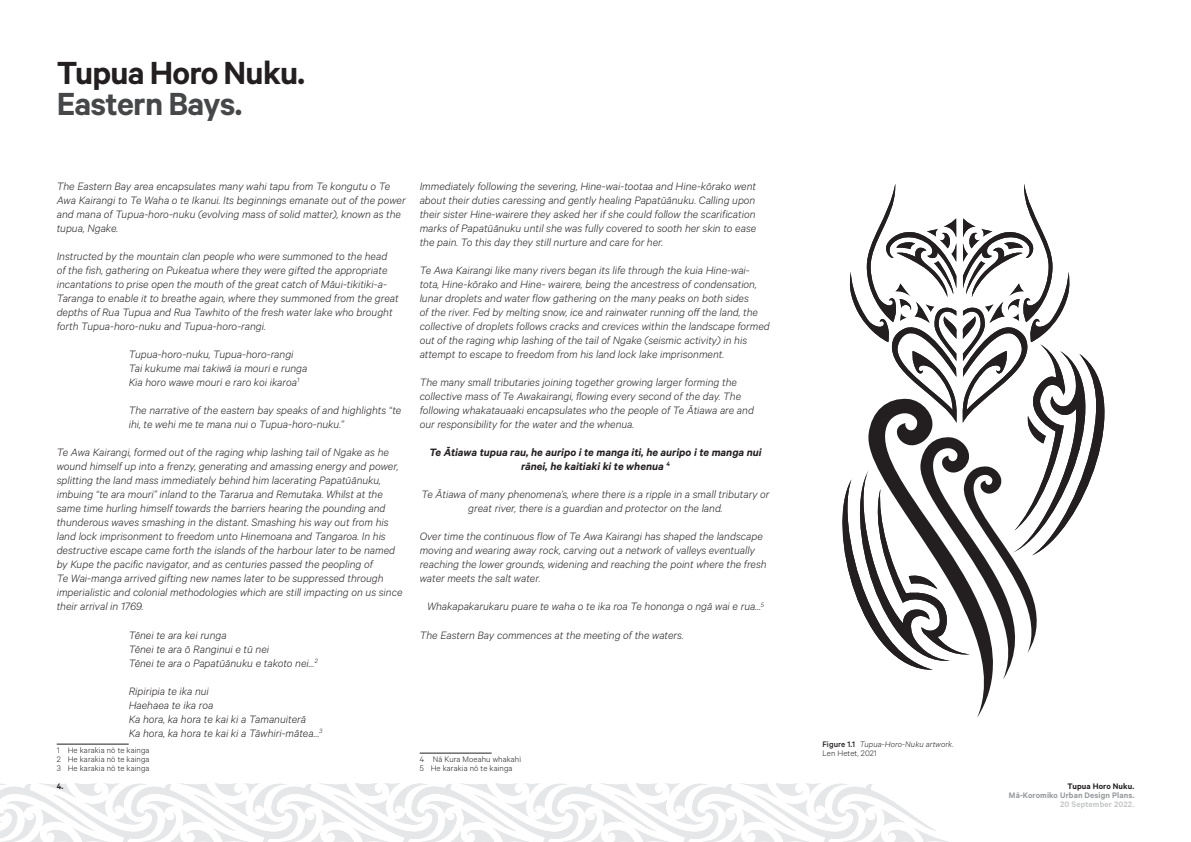
<style>
.page{position:relative;width:1191px;height:842px;background:#fff}
.page>*{position:absolute;margin:0;border:0;box-sizing:border-box;transform-origin:0 0}
.H1__TOC{font:600 36px "Calibre";letter-spacing:-.02em;color:#231f20}
.H1__non_TOC{font:600 36px "Calibre";letter-spacing:-.02em;color:#464748}
.Body{font:italic 300 12px/14px "Calibre";color:#231f20}
.Body-2{font:italic 600 12px/14px "Calibre";color:#231f20;text-align:center}
.Details{font:300 9px "Calibre";letter-spacing:.01em;color:#231f20}
.t1{font:italic 300 9px/9px "Calibre";letter-spacing:.01em;color:#231f20}
.t2{font:600 9px "Calibre";letter-spacing:.01em;color:#97999c}
.t3{font:600 9px "Calibre";letter-spacing:.01em;color:#231f20}
.t4{font:600 9px "Calibre";letter-spacing:.01em;color:#c7c8ca}
.s1{font-weight:500;font-style:normal}
.s2{font-style:normal}
</style>
<div class="page">
<svg style="left:0;top:783px;width:949px;height:59px"></svg>
<svg style="left:977px;top:679px;width:15px;height:38px"></svg>
<svg style="left:842px;top:184px;width:263px;height:495px"></svg>
<hr style="left:57px;top:744px;width:72px;height:1px;background:#231f20">
<hr style="left:420px;top:753px;width:72px;height:1px;background:#231f20">
<p class="H1__TOC" style="left:57px;top:51px;width:250px">Tupua Horo Nuku.</p>
<p class="H1__non_TOC" style="left:57px;top:82px;width:187px">Eastern Bays.</p>
<p class="Body" style="left:57px;top:179px;width:350px">The Eastern Bay area encapsulates many wahi tapu from Te kongutu o Te Awa Kairangi to Te Waha o te Ikanui. Its beginnings emanate out of the power and mana of Tupua-horo-nuku (evolving mass of solid matter), known as the tupua, Ngake.</p>
<p class="Body" style="left:57px;top:249px;width:343px">Instructed by the mountain clan people who were summoned to the head of the fish, gathering on Pukeatua where they were gifted the appropriate incantations to prise open the mouth of the great catch of Māui-tikitiki-a-Taranga to enable it to breathe again, where they summoned from the great depths of Rua Tupua and Rua Tawhito of the fresh water lake who brought forth Tupua-horo-nuku and Tupua-horo-rangi.</p>
<p class="Body" style="left:129px;top:347px;width:166px">Tupua-horo-nuku, Tupua-horo-rangi</p>
<p class="Body" style="left:129px;top:361px;width:180px">Tai kukume mai takiwā ia mouri e runga</p>
<p class="Body" style="left:129px;top:375px;width:172px">Kia horo wawe mouri e raro koi ikaroa<sup>1</sup></p>
<p class="Body" style="left:129px;top:403px;width:274px">The narrative of the eastern bay speaks of and highlights “te ihi, te wehi me te mana nui o Tupua-horo-nuku.”</p>
<p class="Body" style="left:57px;top:445px;width:347px">Te Awa Kairangi, formed out of the raging whip lashing tail of Ngake as he wound himself up into a frenzy, generating and amassing energy and power, splitting the land mass immediately behind him lacerating Papatūānuku, imbuing “te ara mouri” inland to the Tararua and Remutaka. Whilst at the same time hurling himself towards the barriers hearing the pounding and thunderous waves smashing in the distant. Smashing his way out from his land lock imprisonment to freedom unto Hinemoana and Tangaroa. In his destructive escape came forth the islands of the harbour later to be named by Kupe the pacific navigator, and as centuries passed the peopling of<br>Te Wai-manga arrived gifting new names later to be suppressed through imperialistic and colonial methodologies which are still impacting on us since their arrival in 1769.</p>
<p class="Body" style="left:129px;top:627px;width:99px">Tēnei te ara kei runga</p>
<p class="Body" style="left:129px;top:641px;width:142px">Tēnei te ara ō Ranginui e tū nei</p>
<p class="Body" style="left:129px;top:655px;width:190px">Tēnei te ara o Papatūānuku e takoto nei…<sup>2</sup></p>
<p class="Body" style="left:129px;top:683px;width:82px">Ripiripia te ika nui</p>
<p class="Body" style="left:129px;top:697px;width:86px">Haehaea te ika roa</p>
<p class="Body" style="left:129px;top:711px;width:179px">Ka hora, ka hora te kai ki a Tamanuiterā</p>
<p class="Body" style="left:129px;top:725px;width:195px">Ka hora, ka hora te kai ki a Tāwhiri-mātea…<sup>3</sup></p>
<p class="Details" style="left:57px;top:745px;width:94px">1 He karakia nō te kainga</p>
<p class="Details" style="left:57px;top:754px;width:94px">2 He karakia nō te kainga</p>
<p class="Details" style="left:57px;top:763px;width:94px">3 He karakia nō te kainga</p>
<p class="Body" style="left:420px;top:179px;width:338px;text-align:justify">Immediately following the severing, Hine-wai-tootaa and Hine-kōrako went about their duties caressing and gently healing Papatūānuku. Calling upon their sister Hine-wairere they asked her if she could follow the scarification marks of Papatūānuku until she was fully covered to sooth her skin to ease the pain. To this day they still nurture and care for her.</p>
<p class="Body" style="left:420px;top:263px;width:352px">Te Awa Kairangi like many rivers began its life through the kuia Hine-wai&shy;tota, Hine-kōrako and Hine- wairere, being the ancestress of condensation, lunar droplets and water flow gathering on the many peaks on both sides<br>of the river. Fed by melting snow, ice and rainwater running off the land, the collective of droplets follows cracks and crevices within the landscape formed out of the raging whip lashing of the tail of Ngake (seismic activity) in his attempt to escape to freedom from his land lock lake imprisonment.</p>
<p class="Body" style="left:420px;top:375px;width:336px">The many small tributaries joining together growing larger forming the collective mass of Te Awakairangi, flowing every second of the day. The following whakatauaaki encapsulates who the people of Te Ātiawa are and our responsibility for the water and the whenua.</p>
<p class="Body-2" style="left:429px;top:445px;width:334px">Te Ātiawa tupua rau, he auripo i te manga iti, he auripo i te manga nui rānei, he kaitiaki ki te whenua <sup>4</sup></p>
<p class="Body" style="left:421px;top:487px;width:349px;text-align:center">Te Ātiawa of many phenomena’s, where there is a ripple in a small tributary or great river, there is a guardian and protector on the land.</p>
<p class="Body" style="left:420px;top:529px;width:348px">Over time the continuous flow of Te Awa Kairangi has shaped the landscape moving and wearing away rock, carving out a network of valleys eventually reaching the lower grounds, widening and reaching the point where the fresh water meets the salt water.</p>
<p class="Body" style="left:427px;top:599px;width:338px">Whakapakarukaru puare te waha o te ika roa Te hononga o ngā wai e rua…<sup>5</sup></p>
<p class="Body" style="left:420px;top:627px;width:265px">The Eastern Bay commences at the meeting of the waters.</p>
<p class="Details" style="left:420px;top:754px;width:103px">4 Nā Kura Moeahu whakahī</p>
<p class="Details" style="left:420px;top:763px;width:94px">5 He karakia nō te kainga</p>
<p class="t1" style="left:822px;top:739px;width:133px"><span class="s1">Figure 1.1</span> Tupua-Horo-Nuku artwork.<br><span class="s2">Len Hetet, 2021</span></p>
<p class="t3" style="left:57px;top:781px;width:8px">4.</p>
<p class="t3" style="left:1067px;top:781px;width:68px">Tupua Horo Nuku.</p>
<p class="t2" style="left:1009px;top:790px;width:127px">Mā-Koromiko Urban Design Plans.</p>
<p class="t4" style="left:1060px;top:799px;width:76px">20 September 2022.</p>
</div>
